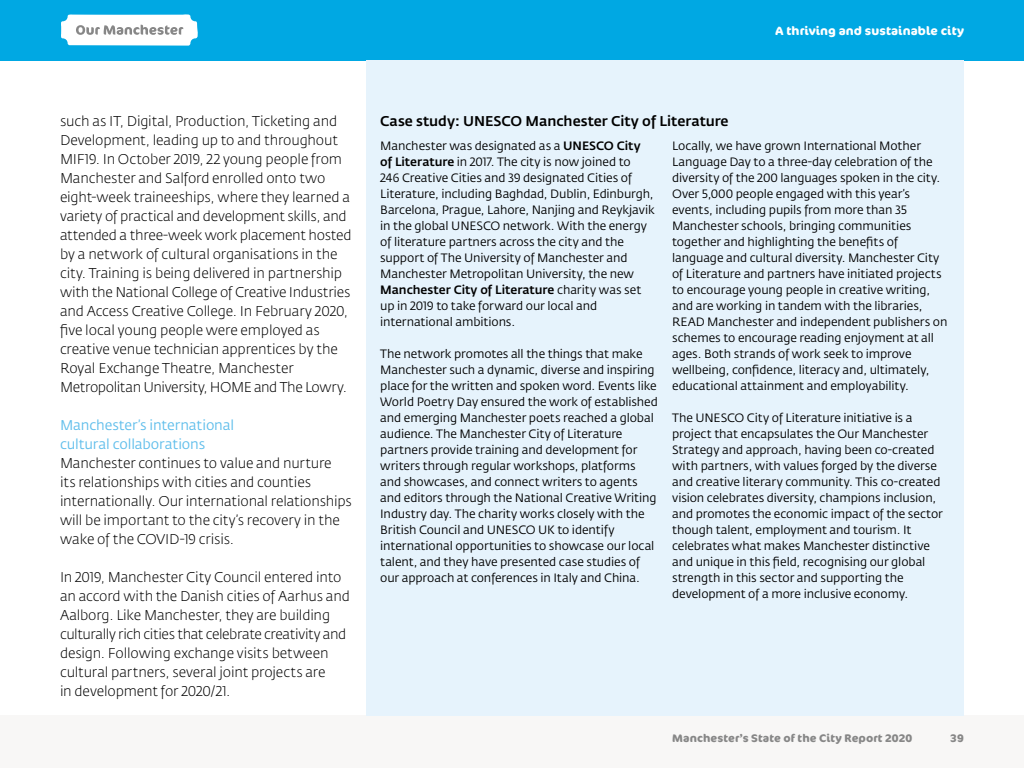
<style>
.page{position:relative;width:1024px;height:768px;background:#fff}
.page>*{position:absolute;margin:0;border:0;box-sizing:border-box;transform-origin:0 0}
.Body{font:300 14px/19px "Fedra Sans Std";letter-spacing:-.01em;color:#000}
.C_head{font:14px/19px "Fedra Sans Std";letter-spacing:-.01em;color:#60beeb}
.Case_study_head{font:500 14px "Fedra Sans Std";letter-spacing:-.005em;color:#000}
.Case_study_body{font:12px/16px "Fedra Sans Std";letter-spacing:-.01em;color:#000}
.t1{font:700 12px "Cocon";letter-spacing:.01em;color:#fff}
.t2{font:700 11px "Cocon";letter-spacing:.01em;color:#878787}
.s1{font-weight:500}
</style>
<div class="page">
<div style="left:0;top:0;width:1024px;height:60px;background:#00a8e3"></div>
<div style="left:0;top:715px;width:1024px;height:53px;background:#f8f7f6"></div>
<div style="left:366px;top:60px;width:598px;height:655px;background:#e6f3fc"></div>
<svg style="left:61px;top:14px;width:137px;height:32px"></svg>
<p class="t1" style="left:776px;top:23px;width:190px">A thriving and sustainable city</p>
<p class="Body" style="left:60px;top:112px;width:293px">such as IT, Digital, Production, Ticketing and Development, leading up to and throughout MIF19. In October 2019, 22 young people from Manchester and Salford enrolled onto two eight-week traineeships, where they learned a variety of practical and development skills, and attended a three-week work placement hosted by a network of cultural organisations in the city. Training is being delivered in partnership with the National College of Creative Industries and Access Creative College. In February 2020, five local young people were employed as creative venue technician apprentices by the Royal Exchange Theatre, Manchester Metropolitan University, HOME and The Lowry.</p>
<p class="C_head" style="left:60px;top:416px;width:176px">Manchester’s international cultural collaborations</p>
<p class="Body" style="left:60px;top:454px;width:293px">Manchester continues to value and nurture<br>its relationships with cities and counties internationally. Our international relationships will be important to the city’s recovery in the wake of the COVID-19 crisis.</p>
<p class="Body" style="left:60px;top:568px;width:291px">In 2019, Manchester City Council entered into an accord with the Danish cities of Aarhus and Aalborg. Like Manchester, they are building culturally rich cities that celebrate creativity and design. Following exchange visits between cultural partners, several joint projects are<br>in development for 2020/21.</p>
<p class="Case_study_head" style="left:380px;top:112px;width:350px">Case study: UNESCO Manchester City of Literature</p>
<p class="Case_study_body" style="left:380px;top:138px;width:276px">Manchester was designated as a <span class="s1">UNESCO City of Literature</span> in 2017. The city is now joined to<br>246 Creative Cities and 39 designated Cities of Literature, including Baghdad, Dublin, Edinburgh, Barcelona, Prague, Lahore, Nanjing and Reykjavik in the global UNESCO network. With the energy of literature partners across the city and the support of The University of Manchester and Manchester Metropolitan University, the new <span class="s1">Manchester City of Literature</span> charity was set up in 2019 to take forward our local and international ambitions.</p>
<p class="Case_study_body" style="left:380px;top:346px;width:279px">The network promotes all the things that make Manchester such a dynamic, diverse and inspiring place for the written and spoken word. Events like World Poetry Day ensured the work of established and emerging Manchester poets reached a global audience. The Manchester City of Literature partners provide training and development for writers through regular workshops, platforms and showcases, and connect writers to agents and editors through the National Creative Writing Industry day. The charity works closely with the British Council and UNESCO UK to identify international opportunities to showcase our local talent, and they have presented case studies of our approach at conferences in Italy and China.</p>
<p class="Case_study_body" style="left:672px;top:138px;width:277px">Locally, we have grown International Mother Language Day to a three-day celebration of the diversity of the 200 languages spoken in the city.<br>Over 5,000 people engaged with this year’s events, including pupils from more than 35<br>Manchester schools, bringing communities together and highlighting the benefits of language and cultural diversity. Manchester City of Literature and partners have initiated projects to encourage young people in creative writing, and are working in tandem with the libraries, READ Manchester and independent publishers on schemes to encourage reading enjoyment at all ages. Both strands of work seek to improve wellbeing, confidence, literacy and, ultimately, educational attainment and employability.</p>
<p class="Case_study_body" style="left:672px;top:410px;width:272px">The UNESCO City of Literature initiative is a project that encapsulates the Our Manchester Strategy and approach, having been co-created with partners, with values forged by the diverse and creative literary community. This co-created vision celebrates diversity, champions inclusion, and promotes the economic impact of the sector though talent, employment and tourism. It celebrates what makes Manchester distinctive and unique in this field, recognising our global strength in this sector and supporting the development of a more inclusive economy.</p>
<p class="t2" style="left:672px;top:732px;width:242px">Manchester’s State of the City Report 2020</p>
<p class="t2" style="left:950px;top:732px;width:15px">39</p>
</div>
